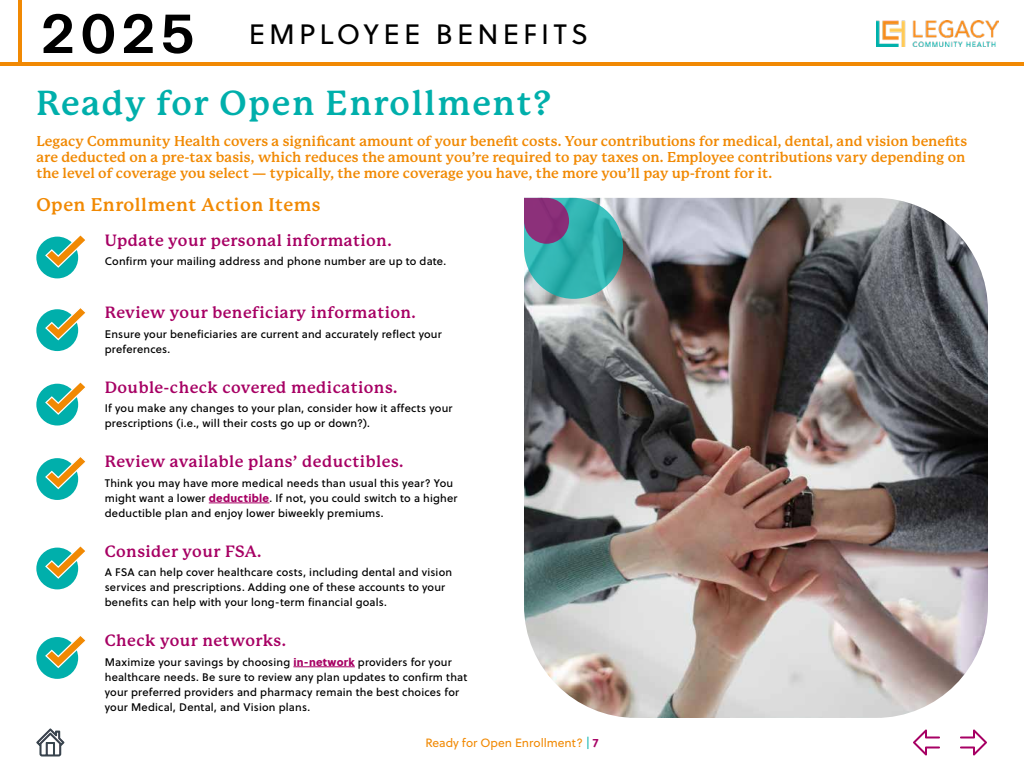
<style>
.page{position:relative;width:1024px;height:768px;background:#fff}
.page>*{position:absolute;margin:0;border:0;box-sizing:border-box;transform-origin:0 0}
.t1{font:700 77px "Thonglor";color:#000}
.t2{font:700 34px "P22 Mackinac Pro";letter-spacing:.05em;color:#00afab}
.t3{font:28px "Soleil";letter-spacing:.15em;color:#000}
.t4{font:700 18px "P22 Mackinac Pro";letter-spacing:.03em;color:#f18903}
.t5{font:700 16px "P22 Mackinac Pro";letter-spacing:.03em;color:#a70064}
.t6{font:700 14px/16px "P22 Mackinac Pro";color:#f18903}
.t7{font:12px "Soleil";color:#f18903}
.t8{font:11px/15px "Soleil Bk";letter-spacing:.015em;color:#000}
.s1{font-family:"Soleil Xb";color:#a70064}
.s2{color:#00afab}
.s3{font-weight:700;color:#a70064}
</style>
<div class="page">
<img style="left:876px;top:21px;width:123px;height:25px">
<hr style="left:0;top:62px;width:1024px;height:4px;background:#f18903">
<hr style="left:18px;top:0;width:4px;height:66px;background:#f18903">
<svg style="left:960px;top:729px;width:27px;height:27px"></svg>
<svg style="left:913px;top:729px;width:27px;height:27px"></svg>
<svg style="left:36px;top:729px;width:28px;height:27px"></svg>
<div style="left:36px;top:237px;width:42px;height:41px;background:#00afab;border-radius:50%"></div>
<svg style="left:45px;top:235px;width:41px;height:33px"></svg>
<div style="left:36px;top:309px;width:42px;height:42px;background:#00afab;border-radius:50%"></div>
<svg style="left:45px;top:308px;width:41px;height:32px"></svg>
<div style="left:36px;top:384px;width:42px;height:42px;background:#00afab;border-radius:50%"></div>
<svg style="left:45px;top:382px;width:41px;height:33px"></svg>
<div style="left:36px;top:458px;width:42px;height:42px;background:#00afab;border-radius:50%"></div>
<svg style="left:45px;top:457px;width:41px;height:32px"></svg>
<hr style="left:209px;top:503px;width:60px;height:1px;background:#a70064">
<div style="left:36px;top:548px;width:42px;height:41px;background:#00afab;border-radius:50%"></div>
<svg style="left:45px;top:546px;width:40px;height:33px"></svg>
<div style="left:36px;top:637px;width:42px;height:42px;background:#00afab;border-radius:50%"></div>
<svg style="left:45px;top:636px;width:41px;height:32px"></svg>
<hr style="left:293px;top:667px;width:62px;height:1px;background:#a70064">
<img style="left:524px;top:198px;width:464px;height:520px">
<svg style="left:524px;top:198px;width:99px;height:101px;background:#559ca7"></svg>
<h1 class="t1" style="left:40px;top:-11px;width:156px">2025</h1>
<h3 class="t3" style="left:249px;top:14px;width:341px">EMPLOYEE BENEFITS</h3>
<h2 class="t2" style="left:36px;top:84px;width:517px">Ready for Open Enrollment?</h2>
<p class="t6" style="left:36px;top:133px;width:932px">Legacy Community Health covers a significant amount of your benefit costs. Your contributions for medical, dental, and vision benefits are deducted on a pre-tax basis, which reduces the amount you’re required to pay taxes on. Employee contributions vary depending on the level of coverage you select — typically, the more coverage you have, the more you’ll pay up-front for it.</p>
<h3 class="t4" style="left:36px;top:195px;width:286px">Open Enrollment Action Items</h3>
<h3 class="t5" style="left:105px;top:231px;width:288px">Update your personal information.</h3>
<p class="t8" style="left:105px;top:253px;width:343px">Confirm your mailing address and phone number are up to date.</p>
<h3 class="t5" style="left:105px;top:304px;width:313px">Review your beneficiary information.</h3>
<p class="t8" style="left:105px;top:326px;width:339px">Ensure your beneficiaries are current and accurately reflect your preferences.</p>
<h3 class="t5" style="left:105px;top:378px;width:294px">Double-check covered medications.</h3>
<p class="t8" style="left:105px;top:401px;width:349px">If you make any changes to your plan, consider how it affects your prescriptions (i.e., will their costs go up or down?).</p>
<h3 class="t5" style="left:105px;top:453px;width:300px">Review available plans’ deductibles.</h3>
<p class="t8" style="left:105px;top:475px;width:354px">Think you may have more medical needs than usual this year? You might want a lower <span class="s1">deductible</span>. If not, you could switch to a higher deductible plan and enjoy lower biweekly premiums.</p>
<h3 class="t5" style="left:105px;top:542px;width:158px">Consider your FSA.</h3>
<p class="t8" style="left:105px;top:564px;width:349px">A FSA can help cover healthcare costs, including dental and vision services and prescriptions. Adding one of these accounts to your benefits can help with your long-term financial goals.</p>
<h3 class="t5" style="left:105px;top:631px;width:183px">Check your networks.</h3>
<p class="t8" style="left:105px;top:654px;width:364px">Maximize your savings by choosing <span class="s1">in-network</span> providers for your healthcare needs. Be sure to review any plan updates to confirm that your preferred providers and pharmacy remain the best choices for your Medical, Dental, and Vision plans.</p>
<p class="t7" style="left:425px;top:734px;width:175px">Ready for Open Enrollment? <span class="s2">|</span> <span class="s3">7</span></p>
</div>
